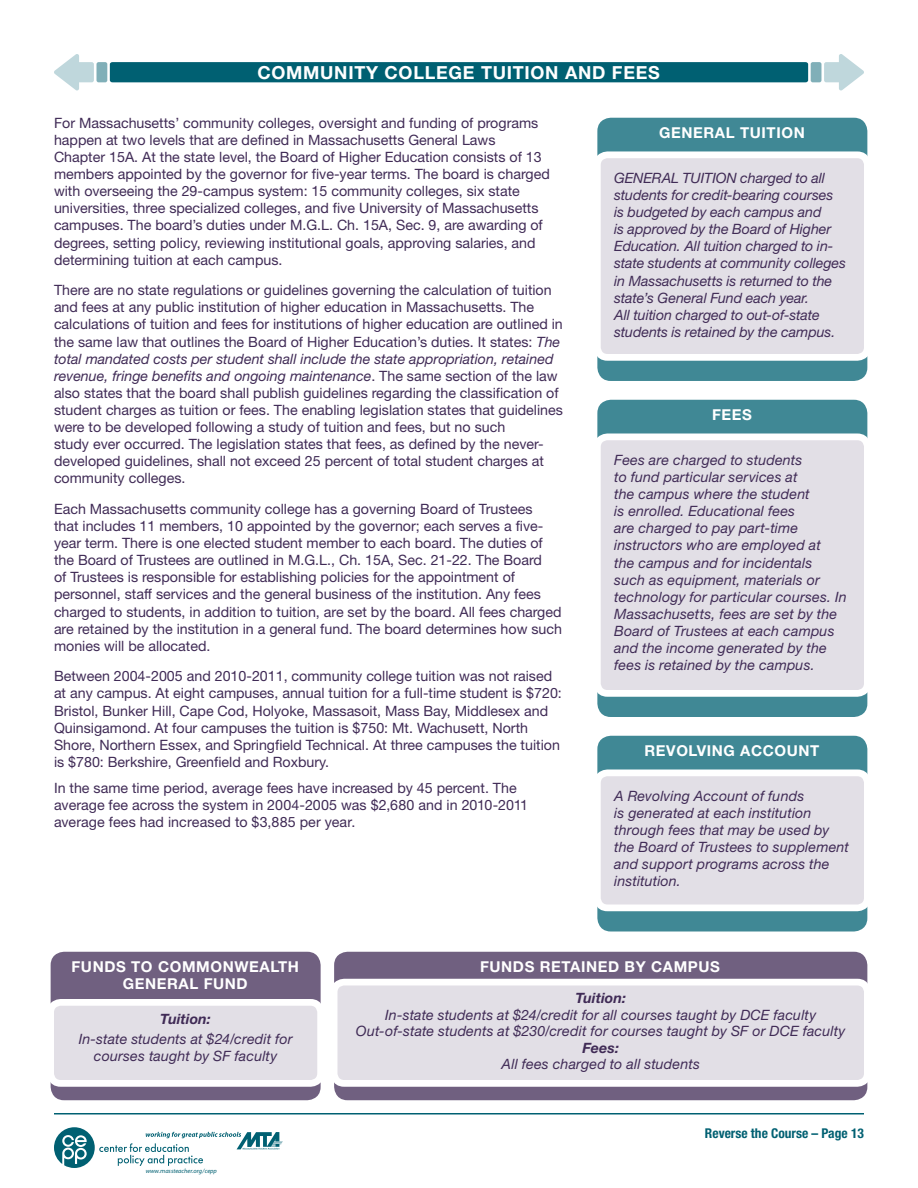
<style>
.page{position:relative;width:918px;height:1188px;background:#fff}
.page>*{position:absolute;margin:0;border:0;box-sizing:border-box;transform-origin:0 0}
.t1{font:700 18px "Helvetica Neue";letter-spacing:.04em;color:#fff}
.t2{font:700 15px/16.5px "Helvetica Neue";letter-spacing:.04em;color:#fff;text-align:center}
.t3{font:14.25px/17.1px "Helvetica Neue";color:#402b56}
.t4{font:italic 14.25px/17.1px "Helvetica Neue";letter-spacing:.005em;color:#402b56}
.t5{font:italic 700 14.25px "Helvetica Neue";letter-spacing:-.03em;color:#402b56}
.t6{font:700 condensed 13.5px "Helvetica Neue";color:#006072}
.t7{font:italic 6.3px "Myriad";color:#006072}
.s1{font-style:italic}
</style>
<div class="page">
<svg style="left:54px;top:1127px;width:229px;height:41px"></svg>
<hr style="left:54px;top:1113px;width:810px;height:1px;background:#006072">
<div style="left:110px;top:62px;width:698px;height:20px;background:#006072"></div>
<svg style="left:54px;top:54px;width:40px;height:36px"></svg>
<div style="left:97px;top:62px;width:10px;height:20px;background:#80afb8;border-radius:2px"></div>
<svg style="left:824px;top:54px;width:40px;height:36px"></svg>
<div style="left:811px;top:62px;width:10px;height:20px;background:#80afb8;border-radius:2px"></div>
<div style="left:597px;top:118px;width:270px;height:263px;background:#408895;border-radius:14px"></div>
<div style="left:594px;top:151px;width:277px;height:210px;background:#fff;border-radius:14px"></div>
<div style="left:601px;top:158px;width:263px;height:196px;background:#e2dfe6;border-radius:7px"></div>
<div style="left:597px;top:736px;width:270px;height:196px;background:#408895;border-radius:14px"></div>
<div style="left:594px;top:770px;width:277px;height:141px;background:#fff;border-radius:14px"></div>
<div style="left:601px;top:776px;width:263px;height:128px;background:#e2dfe6;border-radius:7px"></div>
<div style="left:51px;top:952px;width:270px;height:148px;background:#706080;border-radius:14px"></div>
<div style="left:47px;top:999px;width:277px;height:88px;background:#fff;border-radius:14px"></div>
<div style="left:54px;top:1006px;width:263px;height:74px;background:#e2dfe6;border-radius:7px"></div>
<div style="left:334px;top:952px;width:533px;height:148px;background:#706080;border-radius:14px"></div>
<div style="left:331px;top:979px;width:540px;height:108px;background:#fff;border-radius:14px"></div>
<div style="left:338px;top:986px;width:526px;height:94px;background:#e2dfe6;border-radius:7px"></div>
<div style="left:597px;top:400px;width:270px;height:317px;background:#408895;border-radius:14px"></div>
<div style="left:594px;top:434px;width:277px;height:263px;background:#fff;border-radius:14px"></div>
<div style="left:601px;top:440px;width:263px;height:250px;background:#e2dfe6;border-radius:7px"></div>
<p class="t1" style="left:257px;top:62px;width:404px">COMMUNITY COLLEGE TUITION AND FEES</p>
<p class="t3" style="left:54px;top:114px;width:497px">For Massachusetts’ community colleges, oversight and funding of programs happen at two levels that are defined in Massachusetts General Laws Chapter 15A. At the state level, the Board of Higher Education consists of 13 members appointed by the governor for five-year terms. The board is charged with overseeing the 29-campus system: 15 community colleges, six state universities, three specialized colleges, and five University of Massachusetts campuses. The board’s duties under M.G.L. Ch. 15A, Sec. 9, are awarding of degrees, setting policy, reviewing institutional goals, approving salaries, and determining tuition at each campus.</p>
<p class="t3" style="left:54px;top:281px;width:510px">There are no state regulations or guidelines governing the calculation of tuition and fees at any public institution of higher education in Massachusetts. The calculations of tuition and fees for institutions of higher education are outlined in the same law that outlines the Board of Higher Education’s duties. It states: <span class="s1">The total mandated costs per student shall include the state appropriation, retained revenue, fringe benefits and ongoing maintenance</span>. The same section of the law also states that the board shall publish guidelines regarding the classification of student charges as tuition or fees. The enabling legislation states that guidelines were to be developed following a study of tuition and fees, but no such<br>study ever occurred. The legislation states that fees, as defined by the never&shy;developed guidelines, shall not exceed 25 percent of total student charges at community colleges.</p>
<p class="t3" style="left:54px;top:500px;width:510px">Each Massachusetts community college has a governing Board of Trustees<br>that includes 11 members, 10 appointed by the governor; each serves a five&shy;year term. There is one elected student member to each board. The duties of the Board of Trustees are outlined in M.G.L., Ch. 15A, Sec. 21-22. The Board<br>of Trustees is responsible for establishing policies for the appointment of personnel, staff services and the general business of the institution. Any fees charged to students, in addition to tuition, are set by the board. All fees charged are retained by the institution in a general fund. The board determines how such monies will be allocated.</p>
<p class="t3" style="left:54px;top:668px;width:509px">Between 2004-2005 and 2010-2011, community college tuition was not raised at any campus. At eight campuses, annual tuition for a full-time student is $720:<br>Bristol, Bunker Hill, Cape Cod, Holyoke, Massasoit, Mass Bay, Middlesex and Quinsigamond. At four campuses the tuition is $750: Mt. Wachusett, North Shore, Northern Essex, and Springfield Technical. At three campuses the tuition is $780: Berkshire, Greenfield and Roxbury.</p>
<p class="t3" style="left:54px;top:779px;width:476px">In the same time period, average fees have increased by 45 percent. The average fee across the system in 2004-2005 was $2,680 and in 2010-2011 average fees had increased to $3,885 per year.</p>
<p class="t2" style="left:659px;top:124px;width:12px">GENE</p>
<p class="t2" style="left:704px;top:124px;width:47px">RAL TUITION</p>
<p class="t4" style="left:614px;top:169px;width:233px">GENERAL TUITION charged to all students for credit-bearing courses is budgeted by each campus and<br>is approved by the Board of Higher Education. All tuition charged to in&shy;state students at community colleges in Massachusetts is returned to the state’s General Fund each year.<br>All tuition charged to out-of-state students is retained by the campus.</p>
<p class="t2" style="left:712px;top:406px;width:41px">FEES</p>
<p class="t4" style="left:614px;top:451px;width:234px">Fees are charged to students<br>to fund particular services at<br>the campus where the student<br>is enrolled. Educational fees<br>are charged to pay part-time instructors who are employed at<br>the campus and for incidentals such as equipment, materials or technology for particular courses. In<br>Massachusetts, fees are set by the<br>Board of Trustees at each campus and the income generated by the fees is retained by the campus.</p>
<p class="t2" style="left:645px;top:742px;width:108px">REVOLVING ACC</p>
<p class="t2" style="left:775px;top:742px;width:46px">OUNT</p>
<p class="t4" style="left:614px;top:787px;width:236px">A Revolving Account of funds<br>is generated at each institution through fees that may be used by the Board of Trustees to supplement and support programs across the institution.</p>
<p class="t2" style="left:71px;top:958px;width:229px">FUNDS TO COMMONWEALTH<br>GENERAL FUND</p>
<p class="t5" style="left:160px;top:1010px;width:52px">Tuition:</p>
<p class="t4" style="left:79px;top:1030px;width:215px;text-align:center">In-state students at $24/credit for courses taught by SF faculty</p>
<p class="t7" style="left:146px;top:1168px;width:73px">www.massteacher.org/cepp</p>
<p class="t2" style="left:480px;top:958px;width:241px">FUNDS RETAINED BY CAMPUS</p>
<p class="t5" style="left:575px;top:989px;width:52px">Tuition:</p>
<p class="t4" style="left:356px;top:1006px;width:491px;line-height:16.5px;text-align:center">In-state students at $24/credit for all courses taught by DCE faculty<br>Out-of-state students at $230/credit for courses taught by SF or DCE faculty</p>
<p class="t5" style="left:582px;top:1039px;width:38px">Fees:</p>
<p class="t4" style="left:502px;top:1056px;width:200px">All fees charged to all students</p>
<p class="t6" style="left:705px;top:1125px;width:161px">Reverse the Course – Page 13</p>
</div>
